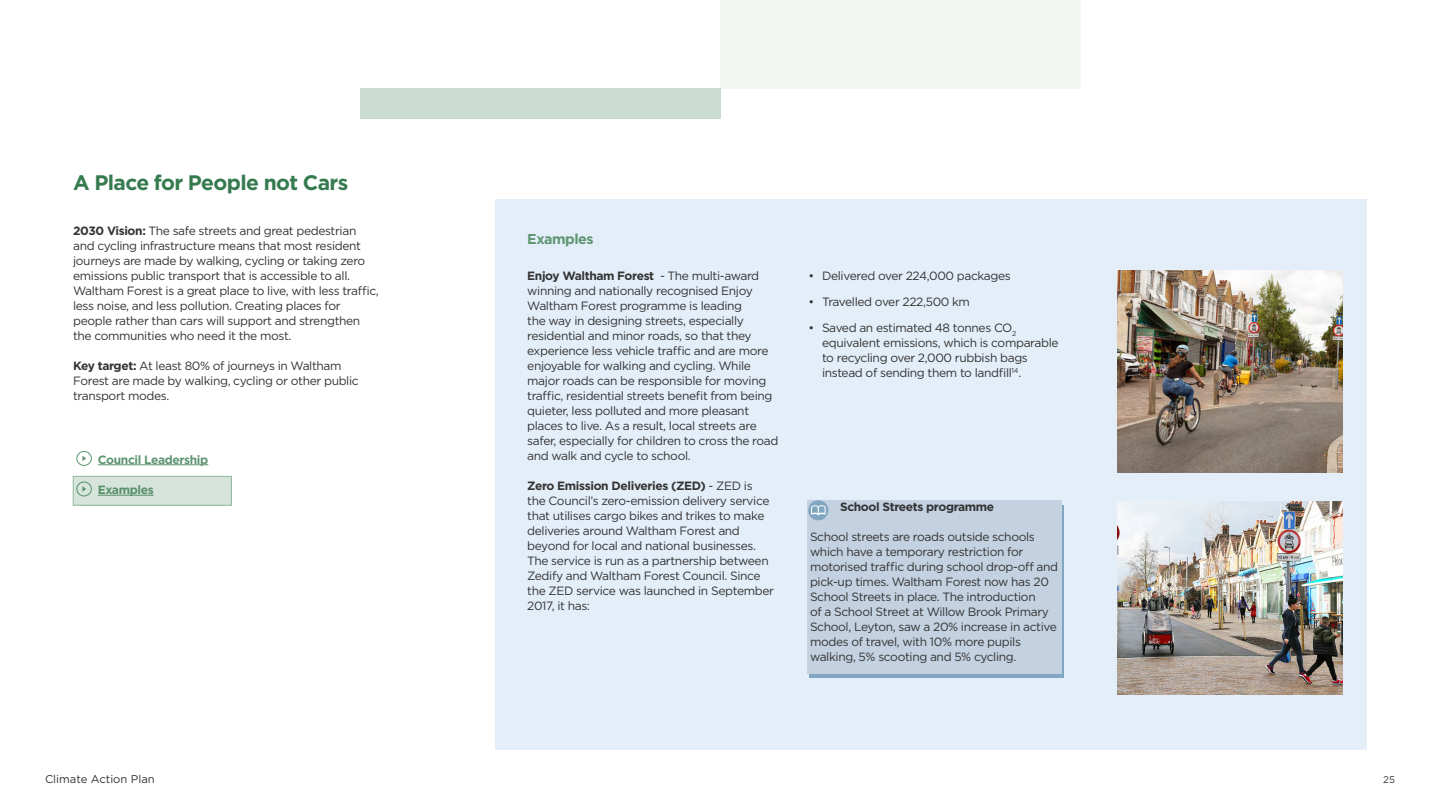
<style>
.page{position:relative;width:1440px;height:810px;background:#fff}
.page>*{position:absolute;margin:0;border:0;box-sizing:border-box;transform-origin:0 0}
.t1{font:700 21px "Gotham";letter-spacing:-.03em;color:#367a4f}
.t2{font:700 14.25px "Gotham";letter-spacing:-.03em;color:#5e9572}
.t3{font:12px/15px "Gotham";letter-spacing:-.03em;color:#333}
.t4{font:700 12px "Gotham";letter-spacing:-.03em;color:#5e9572}
.t5{font:700 12px "Gotham";letter-spacing:-.03em;color:#333}
.t6{font:11.25px "Gotham";color:#333}
.t7{font:9.75px "Gotham";color:#333}
.s1{font-weight:700}
</style>
<div class="page">
<div style="left:720px;top:0;width:360px;height:88px;background:#f4f6f3"></div>
<div style="left:495px;top:199px;width:872px;height:551px;background:#e4eef9"></div>
<img style="left:1118px;top:501px;width:225px;height:194px">
<img style="left:1118px;top:270px;width:225px;height:202px">
<svg style="left:809px;top:505px;width:255px;height:172px"></svg>
<div style="left:807px;top:500px;width:255px;height:173px;background:#c3d1e0"></div>
<svg style="left:808px;top:500px;width:20px;height:20px"></svg>
<div style="left:360px;top:88px;width:361px;height:31px;background:#cadcd1"></div>
<hr style="left:98px;top:464px;width:110px;height:1px;background:#5e9572">
<div style="left:77px;top:451px;width:15px;height:15px;border:1px solid #5e9572;border-radius:50%"></div>
<svg style="left:82px;top:456px;width:4px;height:5px"></svg>
<svg style="left:73px;top:476px;width:158px;height:30px;background:#cfded5"></svg>
<h1 class="t1" style="left:73px;top:168px;width:277px">A Place for People not Cars</h1>
<p class="t3" style="left:73px;top:223px;width:307px"><span class="s1">2030 Vision:</span> The safe streets and great pedestrian and cycling infrastructure means that most resident journeys are made by walking, cycling or taking zero emissions public transport that is accessible to all.<br>Waltham Forest is a great place to live, with less traffic, less noise, and less pollution. Creating places for people rather than cars will support and strengthen the communities who need it the most.</p>
<p class="t3" style="left:73px;top:358px;width:287px"><span class="s1">Key target:</span> At least 80% of journeys in Waltham<br>Forest are made by walking, cycling or other public transport modes.</p>
<p class="t4" style="left:98px;top:451px;width:112px">Council Leadership</p>
<p class="t4" style="left:98px;top:482px;width:57px">Examples</p>
<p class="t2" style="left:527px;top:230px;width:68px">Examples</p>
<p class="t3" style="left:527px;top:268px;width:253px"><span class="s1">Enjoy Waltham Forest</span> - The multi-award winning and nationally recognised Enjoy Waltham Forest programme is leading<br>the way in designing streets, especially residential and minor roads, so that they experience less vehicle traffic and are more enjoyable for walking and cycling. While major roads can be responsible for moving traffic, residential streets benefit from being quieter, less polluted and more pleasant places to live. As a result, local streets are safer, especially for children to cross the road and walk and cycle to school.</p>
<p class="t3" style="left:527px;top:478px;width:248px"><span class="s1">Zero Emission Deliveries (ZED)</span> - ZED is the Council’s zero-emission delivery service that utilises cargo bikes and trikes to make deliveries around Waltham Forest and beyond for local and national businesses.<br>The service is run as a partnership between Zedify and Waltham Forest Council. Since the ZED service was launched in September 2017, it has:</p>
<p class="t3" style="left:809px;top:268px;width:204px">• Delivered over 224,000 packages</p>
<p class="t3" style="left:809px;top:294px;width:163px">• Travelled over 222,500 km</p>
<p class="t3" style="left:822px;top:320px;width:238px;text-indent:-14px">• Saved an estimated 48 tonnes CO<sub>2 </sub>equivalent emissions, which is comparable to recycling over 2,000 rubbish bags instead of sending them to landfill<sup>14</sup>.</p>
<p class="t5" style="left:840px;top:499px;width:156px">School Streets programme</p>
<p class="t3" style="left:810px;top:529px;width:250px">School streets are roads outside schools which have a temporary restriction for motorised traffic during school drop-off and pick-up times. Waltham Forest now has 20<br>School Streets in place. The introduction<br>of a School Street at Willow Brook Primary School, Leyton, saw a 20% increase in active modes of travel, with 10% more pupils walking, 5% scooting and 5% cycling.</p>
<p class="t6" style="left:45px;top:772px;width:111px">Climate Action Plan</p>
<p class="t7" style="left:1383px;top:773px;width:13px">25</p>
</div>
